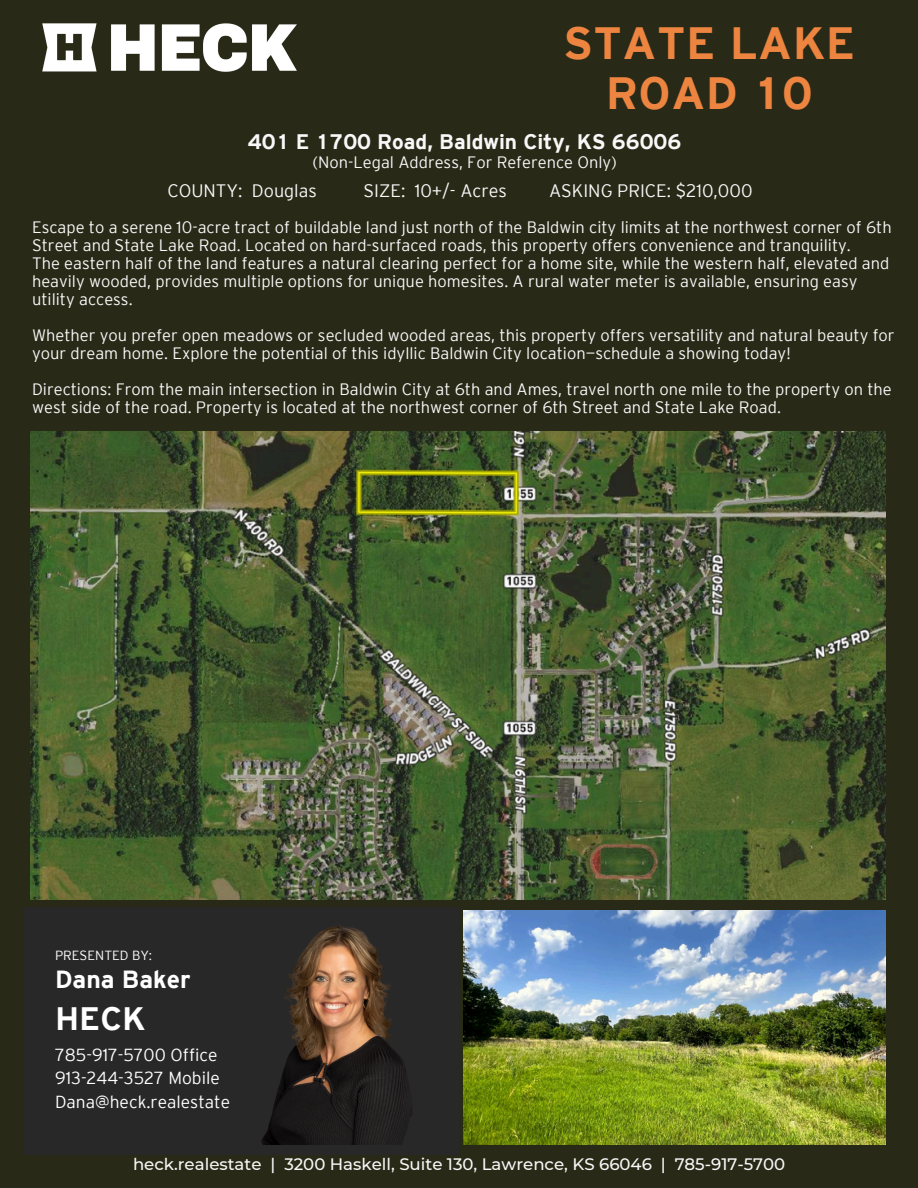
<style>
.page{position:relative;width:918px;height:1188px;background:#292917}
.page>*{position:absolute;margin:0;border:0;box-sizing:border-box;transform-origin:0 0}
.t1{font:700 45.15px/49.5px "Interstate";letter-spacing:.015em;color:#ed8541;text-align:center}
.t2{font:700 32.4px "Interstate";color:#fff}
.t3{font:700 24.75px "Interstate";color:#fff}
.t4{font:700 21px "Interstate";color:#f8f8f8}
.t5{font:300 18px "Interstate";color:#f8f8f8}
.t6{font:300 17.4px/23.7px "Interstate";color:#fff}
.t7{font:300 16.5px/18px "Interstate";color:#f8f8f8}
.t8{font:500 16.5px "Montserrat";color:#f8f8f8}
.t9{font:300 13.2px "Interstate";color:#fff}
</style>
<div class="page">
<img style="left:31px;top:432px;width:855px;height:468px">
<img style="left:464px;top:911px;width:422px;height:234px">
<div style="left:25px;top:907px;width:433px;height:248px;background:#282828"></div>
<img style="left:261px;top:926px;width:151px;height:218px">
<img style="left:42px;top:23px;width:13px;height:49px">
<img style="left:55px;top:23px;width:242px;height:49px">
<p class="t1" style="left:563px;top:22px;width:294px">STATE LAKE<br>ROAD 10</p>
<p class="t4" style="left:248px;top:133px;width:435px">401 E 1700 Road, Baldwin City, KS 66006</p>
<h1 class="t7" style="left:312px;top:155px;width:306px">(Non-Legal Address, For Reference Only)</h1>
<p class="t5" style="left:167px;top:184px;width:151px">COUNTY: Douglas</p>
<p class="t5" style="left:364px;top:184px;width:145px">SIZE: 10+/- Acres</p>
<p class="t5" style="left:549px;top:184px;width:205px">ASKING PRICE: $210,000</p>
<p class="t7" style="left:32px;top:220px;width:861px">Escape to a serene 10-acre tract of buildable land just north of the Baldwin city limits at the northwest corner of 6th<br>Street and State Lake Road. Located on hard-surfaced roads, this property offers convenience and tranquility.</p>
<p class="t7" style="left:32px;top:256px;width:859px">The eastern half of the land features a natural clearing perfect for a home site, while the western half, elevated and heavily wooded, provides multiple options for unique homesites. A rural water meter is available, ensuring easy utility access.</p>
<p class="t7" style="left:32px;top:328px;width:864px">Whether you prefer open meadows or secluded wooded areas, this property offers versatility and natural beauty for your dream home. Explore the potential of this idyllic Baldwin City location—schedule a showing today!</p>
<p class="t7" style="left:32px;top:382px;width:861px">Directions: From the main intersection in Baldwin City at 6th and Ames, travel north one mile to the property on the west side of the road. Property is located at the northwest corner of 6th Street and State Lake Road.</p>
<p class="t9" style="left:55px;top:951px;width:99px">PRESENTED BY:</p>
<h3 class="t3" style="left:55px;top:970px;width:137px">Dana Baker</h3>
<h2 class="t2" style="left:55px;top:1007px;width:92px">HECK</h2>
<p class="t6" style="left:55px;top:1044px;width:177px">785-917-5700 Office<br>913-244-3527 Mobile<br>Dana@heck.realestate</p>
<p class="t8" style="left:133px;top:1154px;width:654px">heck.realestate | 3200 Haskell, Suite 130, Lawrence, KS 66046 | 785-917-5700</p>
</div>
